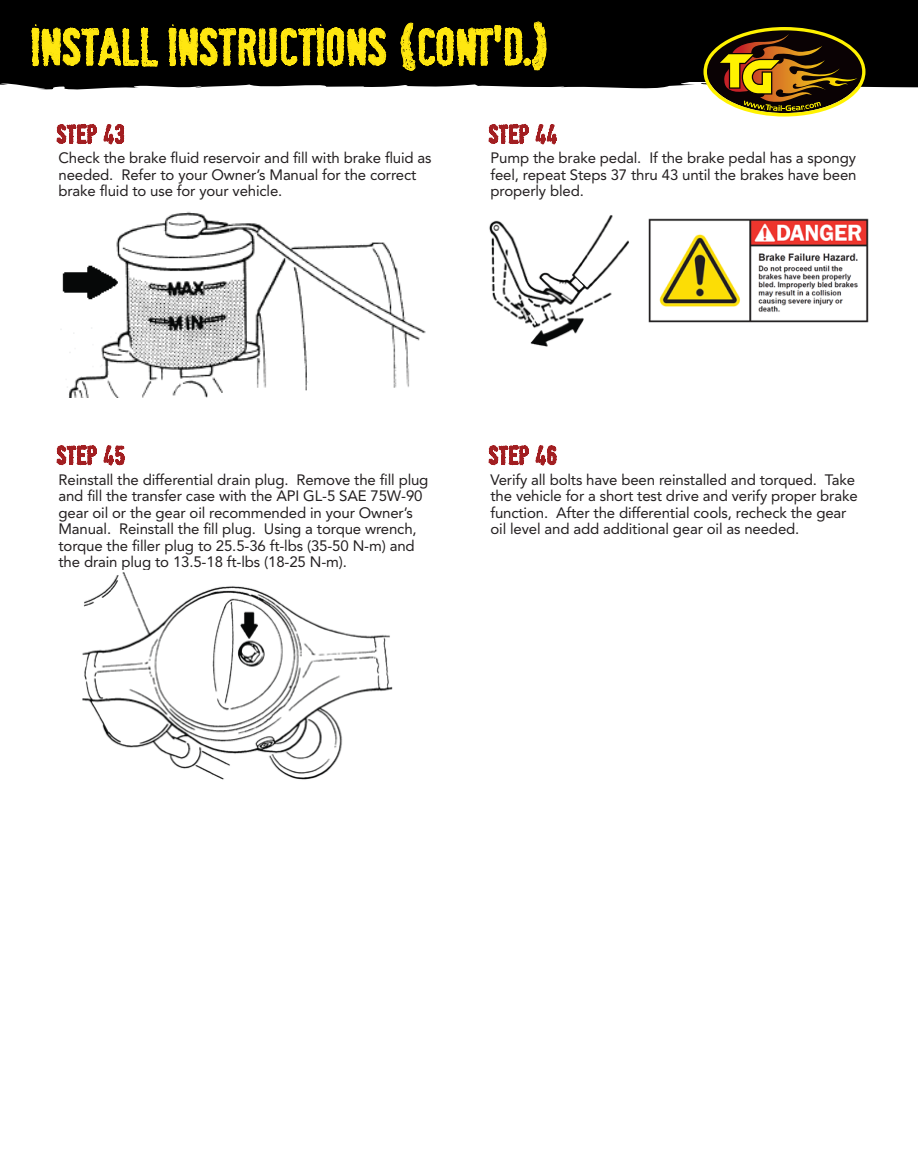
<style>
.page{position:relative;width:918px;height:1163px;background:#fff}
.page>*{position:absolute;margin:0;border:0;box-sizing:border-box;transform-origin:0 0}
.t1{font:48px "Socia L Anima L";letter-spacing:-.065em;color:#ffe710}
.t2{font:24px "Socia L Anima L";letter-spacing:-.035em;color:#a21e21}
.t3{font:15px/16.5px "Avenir LT Std";letter-spacing:-.01em;color:#231f20}
</style>
<div class="page">
<svg style="left:0;top:0;width:918px;height:90px;background:#111"></svg>
<svg style="left:32px;top:0;width:355px;height:75px;background:#3d3703"></svg>
<svg style="left:401px;top:21px;width:145px;height:52px;background:#595005"></svg>
<svg style="left:704px;top:27px;width:162px;height:89px;background:#6f5920"></svg>
<svg style="left:56px;top:124px;width:41px;height:20px"></svg>
<svg style="left:104px;top:125px;width:20px;height:20px"></svg>
<svg style="left:488px;top:124px;width:41px;height:20px"></svg>
<svg style="left:536px;top:125px;width:21px;height:20px"></svg>
<svg style="left:56px;top:445px;width:41px;height:20px"></svg>
<svg style="left:104px;top:446px;width:20px;height:20px"></svg>
<svg style="left:488px;top:445px;width:41px;height:20px"></svg>
<svg style="left:536px;top:445px;width:20px;height:21px"></svg>
<img style="left:60px;top:211px;width:366px;height:187px">
<img style="left:489px;top:215px;width:140px;height:132px">
<img style="left:648px;top:219px;width:220px;height:103px">
<img style="left:82px;top:572px;width:311px;height:208px">
<h1 class="t1" style="left:29px;top:20px;width:526px">InstalL Instructions (Cont'd.)</h1>
<h2 class="t2" style="left:56px;top:121px;width:71px">step 43</h2>
<p class="t3" style="left:58px;top:150px;width:375px">Check the brake fluid reservoir and fill with brake fluid as needed. Refer to your Owner’s Manual for the correct brake fluid to use for your vehicle.</p>
<h2 class="t2" style="left:488px;top:121px;width:71px">step 44</h2>
<p class="t3" style="left:490px;top:150px;width:368px;text-align:justify">Pump the brake pedal. If the brake pedal has a spongy feel, repeat Steps 37 thru 43 until the brakes have been properly bled.</p>
<h2 class="t2" style="left:56px;top:442px;width:71px">step 45</h2>
<p class="t3" style="left:58px;top:471px;width:371px">Reinstall the differential drain plug. Remove the fill plug and fill the transfer case with the API GL-5 SAE 75W-90 gear oil or the gear oil recommended in your Owner’s Manual. Reinstall the fill plug. Using a torque wrench, torque the filler plug to 25.5-36 ft-lbs (35-50 N-m) and the drain plug to 13.5-18 ft-lbs (18-25 N-m).</p>
<h2 class="t2" style="left:488px;top:442px;width:71px">step 46</h2>
<p class="t3" style="left:490px;top:471px;width:369px">Verify all bolts have been reinstalled and torqued. Take the vehicle for a short test drive and verify proper brake function. After the differential cools, recheck the gear oil level and add additional gear oil as needed.</p>
</div>
